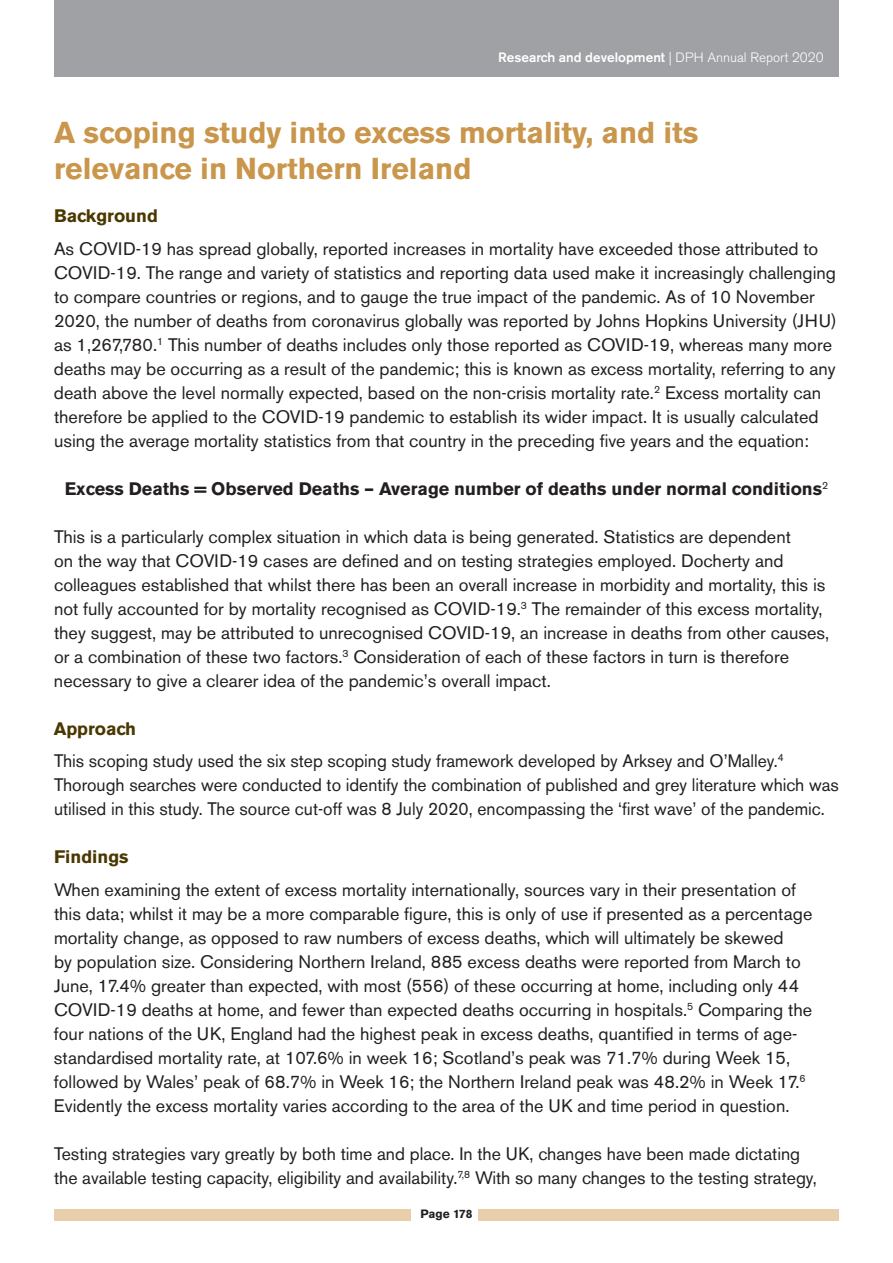
<style>
.page{position:relative;width:893px;height:1263px;background:#fff}
.page>*{position:absolute;margin:0;border:0;box-sizing:border-box;transform-origin:0 0}
.t1{font:700 30px/36px "Akzidenz Grotesk BE";color:#c9964b}
.t2{font:18px/24px "Akzidenz Grotesk BE";color:#231f20}
.t3{font:700 18px "Akzidenz Grotesk BE";color:#231f20}
.t4{font:700 18px "Akzidenz Grotesk BE";color:#4a3800}
.t5{font:500 13.5px "Akzidenz Grotesk BE";color:#fff}
.t6{font:700 12px "Akzidenz Grotesk BE";letter-spacing:-.02em;color:#231f20}
.s1{font-weight:300}
.s2{font-weight:700;color:#4a3800}
</style>
<div class="page">
<div style="left:54px;top:1209px;width:357px;height:11px;background:#e9ceab"></div>
<div style="left:479px;top:1209px;width:360px;height:11px;background:#e9ceab"></div>
<div style="left:54px;top:0;width:785px;height:77px;background:#a0a1a5"></div>
<p class="t5" style="left:498px;top:49px;width:327px">Research and development <span class="s1">| DPH Annual Report 2020</span></p>
<h1 class="t1" style="left:54px;top:115px;width:646px">A scoping study into excess mortality, and its relevance in Northern Ireland</h1>
<p class="t4" style="left:54px;top:206px;width:105px">Background</p>
<p class="t2" style="left:54px;top:236px;width:784px">As COVID-19 has spread globally, reported increases in mortality have exceeded those attributed to COVID-19. The range and variety of statistics and reporting data used make it increasingly challenging to compare countries or regions, and to gauge the true impact of the pandemic. As of 10 November 2020, the number of deaths from coronavirus globally was reported by Johns Hopkins University (JHU) as 1,267,780.<sup>1</sup> This number of deaths includes only those reported as COVID-19, whereas many more deaths may be occurring as a result of the pandemic; this is known as excess mortality, referring to any death above the level normally expected, based on the non-crisis mortality rate.<sup>2</sup> Excess mortality can therefore be applied to the COVID-19 pandemic to establish its wider impact. It is usually calculated using the average mortality statistics from that country in the preceding five years and the equation:</p>
<p class="t3" style="left:65px;top:478px;width:765px">Excess Deaths = Observed Deaths – Average number of deaths under normal conditions<sup>2</sup></p>
<p class="t2" style="left:54px;top:524px;width:777px">This is a particularly complex situation in which data is being generated. Statistics are dependent<br>on the way that COVID-19 cases are defined and on testing strategies employed. Docherty and colleagues established that whilst there has been an overall increase in morbidity and mortality, this is not fully accounted for by mortality recognised as COVID-19.<sup>3</sup> The remainder of this excess mortality, they suggest, may be attributed to unrecognised COVID-19, an increase in deaths from other causes, or a combination of these two factors.<sup>3</sup> Consideration of each of these factors in turn is therefore necessary to give a clearer idea of the pandemic’s overall impact.</p>
<p class="t2" style="left:54px;top:712px;width:731px;line-height:32.5px"><span class="s2">Approach<br></span>This scoping study used the six step scoping study framework developed by Arksey and O’Malley.<sup>4</sup></p>
<p class="t2" style="left:54px;top:773px;width:786px">Thorough searches were conducted to identify the combination of published and grey literature which was utilised in this study. The source cut-off was 8 July 2020, encompassing the ‘first wave’ of the pandemic.</p>
<p class="t4" style="left:54px;top:847px;width:76px">Findings</p>
<p class="t2" style="left:54px;top:877px;width:760px">When examining the extent of excess mortality internationally, sources vary in their presentation of this data; whilst it may be a more comparable figure, this is only of use if presented as a percentage mortality change, as opposed to raw numbers of excess deaths, which will ultimately be skewed<br>by population size. Considering Northern Ireland, 885 excess deaths were reported from March to June, 17.4% greater than expected, with most (556) of these occurring at home, including only 44<br>COVID-19 deaths at home, and fewer than expected deaths occurring in hospitals.<sup>5</sup> Comparing the four nations of the UK, England had the highest peak in excess deaths, quantified in terms of age&shy;standardised mortality rate, at 107.6% in week 16; Scotland’s peak was 71.7% during Week 15, followed by Wales’ peak of 68.7% in Week 16; the Northern Ireland peak was 48.2% in Week 17.<sup>6<br></sup>Evidently the excess mortality varies according to the area of the UK and time period in question.</p>
<p class="t2" style="left:54px;top:1141px;width:764px">Testing strategies vary greatly by both time and place. In the UK, changes have been made dictating the available testing capacity, eligibility and availability.<sup>7,8</sup> With so many changes to the testing strategy,</p>
<p class="t6" style="left:420px;top:1207px;width:54px">Page 178</p>
</div>
